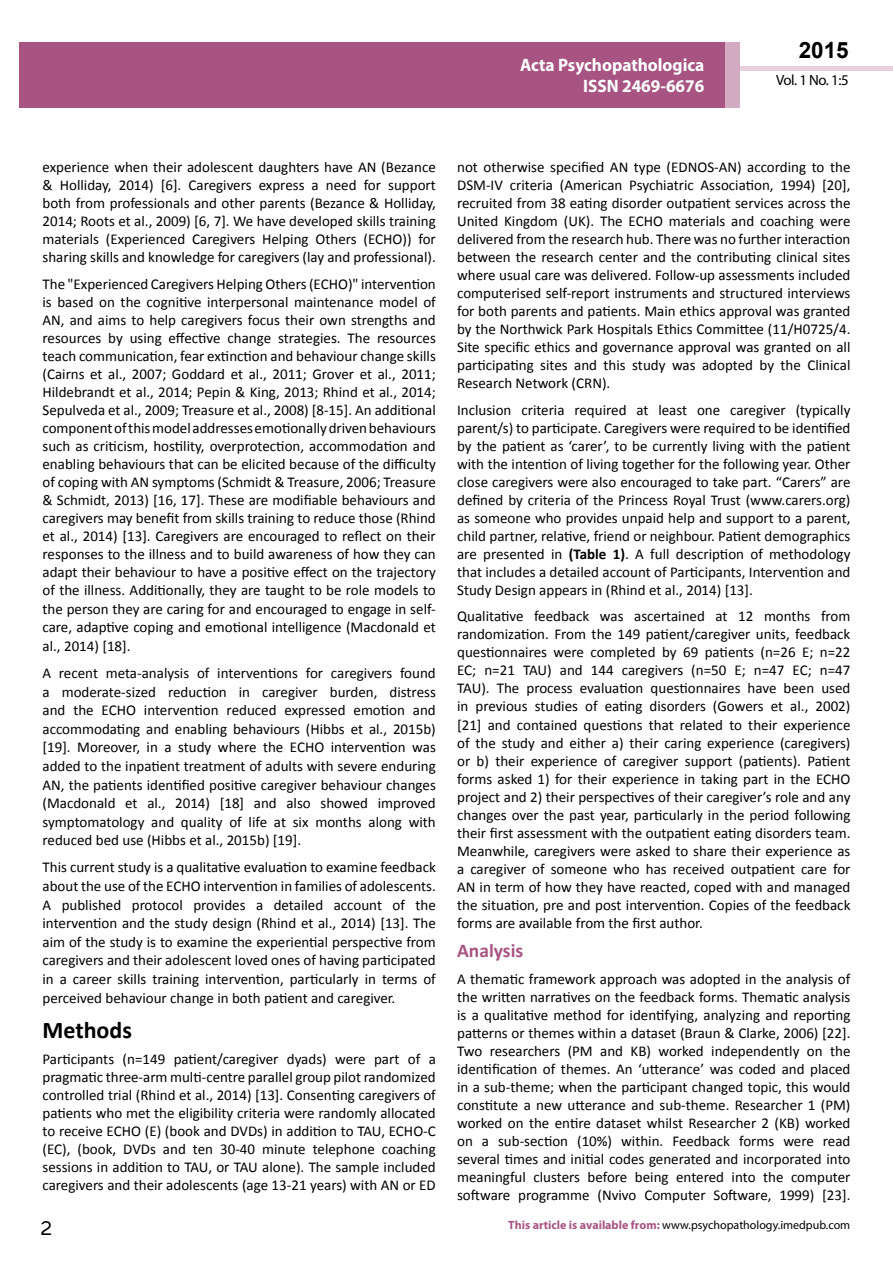
<style>
.page{position:relative;width:893px;height:1263px;background:#fff}
.page>*{position:absolute;margin:0;border:0;box-sizing:border-box;transform-origin:0 0}
.t1{font:25.5px "Tunga";color:#000}
.t2{font:700 24px "Calibri";color:#000}
.t3{font:700 22.5px "Arial";color:#000}
.t4{font:700 19.5px "Calibri";color:#a75483}
.t5{font:700 18px/21.6px "Myriad Pro";color:#fff;text-align:right;scale:.96 1}
.t6{font:15px/18px "Calibri";color:#000;text-align:justify}
.t7{font:14.85px "Myriad Pro";color:#000}
.t8{font:12px "Myriad Pro";color:#000}
.s1{font-weight:700}
.s2{font-weight:700;color:#a75483}
</style>
<div class="page">
<div style="left:722px;top:66px;width:171px;height:5px;background:#e6d1dd"></div>
<div style="left:725px;top:42px;width:15px;height:66px;background:#d2aac1"></div>
<div style="left:19px;top:42px;width:706px;height:66px;background:#a75483"></div>
<p class="t5" style="left:520px;top:53px;width:194px">Acta Psychopathologica<br>ISSN 2469-6676</p>
<h3 class="t3" style="left:799px;top:35px;width:52px">2015</h3>
<p class="t7" style="left:776px;top:71px;width:74px">Vol. 1 No. 1:5</p>
<p class="t6" style="left:43px;top:158px;width:395px">experience when their adolescent daughters have AN (Bezance &amp; Holliday, 2014) [6]. Caregivers express a need for support both from professionals and other parents (Bezance &amp; Holliday, 2014; Roots et al., 2009) [6, 7]. We have developed skills training materials (Experienced Caregivers Helping Others (ECHO)) for sharing skills and knowledge for caregivers (lay and professional).</p>
<p class="t6" style="left:43px;top:275px;width:395px">The "Experienced Caregivers Helping Others (ECHO)" intervention is based on the cognitive interpersonal maintenance model of AN, and aims to help caregivers focus their own strengths and resources by using effective change strategies. The resources teach communication, fear extinction and behaviour change skills (Cairns et al., 2007; Goddard et al., 2011; Grover et al., 2011; Hildebrandt et al., 2014; Pepin &amp; King, 2013; Rhind et al., 2014; Sepulveda et al., 2009; Treasure et al., 2008) [8-15]. An additional component of this model addresses emotionally driven behaviours such as criticism, hostility, overprotection, accommodation and enabling behaviours that can be elicited because of the difficulty of coping with AN symptoms (Schmidt &amp; Treasure, 2006; Treasure &amp; Schmidt, 2013) [16, 17]. These are modifiable behaviours and caregivers may benefit from skills training to reduce those (Rhind et al., 2014) [13]. Caregivers are encouraged to reflect on their responses to the illness and to build awareness of how they can adapt their behaviour to have a positive effect on the trajectory of the illness. Additionally, they are taught to be role models to the person they are caring for and encouraged to engage in self&shy;care, adaptive coping and emotional intelligence (Macdonald et al., 2014) [18].</p>
<p class="t6" style="left:43px;top:664px;width:395px;line-height:18.6px">A recent meta-analysis of interventions for caregivers found a moderate-sized reduction in caregiver burden, distress and the ECHO intervention reduced expressed emotion and accommodating and enabling behaviours (Hibbs et al., 2015b) [19]. Moreover, in a study where the ECHO intervention was added to the inpatient treatment of adults with severe enduring AN, the patients identified positive caregiver behaviour changes (Macdonald et al., 2014) [18] and also showed improved symptomatology and quality of life at six months along with reduced bed use (Hibbs et al., 2015b) [19].</p>
<p class="t6" style="left:43px;top:858px;width:395px;line-height:18.6px">This current study is a qualitative evaluation to examine feedback about the use of the ECHO intervention in families of adolescents.<br>A published protocol provides a detailed account of the intervention and the study design (Rhind et al., 2014) [13]. The aim of the study is to examine the experiential perspective from caregivers and their adolescent loved ones of having participated in a career skills training intervention, particularly in terms of perceived behaviour change in both patient and caregiver.</p>
<h2 class="t2" style="left:43px;top:1014px;width:91px">Methods</h2>
<p class="t6" style="left:43px;top:1050px;width:395px">Participants (n=149 patient/caregiver dyads) were part of a pragmatic three-arm multi-centre parallel group pilot randomized controlled trial (Rhind et al., 2014) [13]. Consenting caregivers of patients who met the eligibility criteria were randomly allocated to receive ECHO (E) (book and DVDs) in addition to TAU, ECHO-C (EC), (book, DVDs and ten 30-40 minute telephone coaching sessions in addition to TAU, or TAU alone). The sample included caregivers and their adolescents (age 13-21 years) with AN or ED</p>
<p class="t6" style="left:457px;top:158px;width:395px">not otherwise specified AN type (EDNOS-AN) according to the DSM-IV criteria (American Psychiatric Association, 1994) [20], recruited from 38 eating disorder outpatient services across the United Kingdom (UK). The ECHO materials and coaching were delivered from the research hub. There was no further interaction between the research center and the contributing clinical sites where usual care was delivered. Follow-up assessments included computerised self-report instruments and structured interviews for both parents and patients. Main ethics approval was granted by the Northwick Park Hospitals Ethics Committee (11/H0725/4.<br>Site specific ethics and governance approval was granted on all participating sites and this study was adopted by the Clinical Research Network (CRN).</p>
<p class="t6" style="left:457px;top:401px;width:395px">Inclusion criteria required at least one caregiver (typically parent/s) to participate. Caregivers were required to be identified by the patient as ‘carer’, to be currently living with the patient with the intention of living together for the following year. Other close caregivers were also encouraged to take part. “Carers” are defined by criteria of the Princess Royal Trust (www.carers.org) as someone who provides unpaid help and support to a parent, child partner, relative, friend or neighbour. Patient demographics are presented in <span class="s1">(Table 1)</span>. A full description of methodology that includes a detailed account of Participants, Intervention and Study Design appears in (Rhind et al., 2014) [13].</p>
<p class="t6" style="left:457px;top:607px;width:395px">Qualitative feedback was ascertained at 12 months from randomization. From the 149 patient/caregiver units, feedback questionnaires were completed by 69 patients (n=26 E; n=22<br>EC; n=21 TAU) and 144 caregivers (n=50 E; n=47 EC; n=47<br>TAU). The process evaluation questionnaires have been used in previous studies of eating disorders (Gowers et al., 2002) [21] and contained questions that related to their experience of the study and either a) their caring experience (caregivers) or b) their experience of caregiver support (patients). Patient forms asked 1) for their experience in taking part in the ECHO project and 2) their perspectives of their caregiver’s role and any changes over the past year, particularly in the period following their first assessment with the outpatient eating disorders team.<br>Meanwhile, caregivers were asked to share their experience as a caregiver of someone who has received outpatient care for AN in term of how they have reacted, coped with and managed the situation, pre and post intervention. Copies of the feedback forms are available from the first author.</p>
<h3 class="t4" style="left:457px;top:938px;width:68px">Analysis</h3>
<p class="t6" style="left:457px;top:970px;width:395px">A thematic framework approach was adopted in the analysis of the written narratives on the feedback forms. Thematic analysis is a qualitative method for identifying, analyzing and reporting patterns or themes within a dataset (Braun &amp; Clarke, 2006) [22].<br>Two researchers (PM and KB) worked independently on the identification of themes. An ‘utterance’ was coded and placed in a sub-theme; when the participant changed topic, this would constitute a new utterance and sub-theme. Researcher 1 (PM) worked on the entire dataset whilst Researcher 2 (KB) worked on a sub-section (10%) within. Feedback forms were read several times and initial codes generated and incorporated into meaningful clusters before being entered into the computer software programme (Nvivo Computer Software, 1999) [23].</p>
<h1 class="t1" style="left:41px;top:1211px;width:13px">2</h1>
<p class="t8" style="left:508px;top:1218px;width:343px"><span class="s2">This article is available from:</span> www.psychopathology.imedpub.com</p>
</div>
